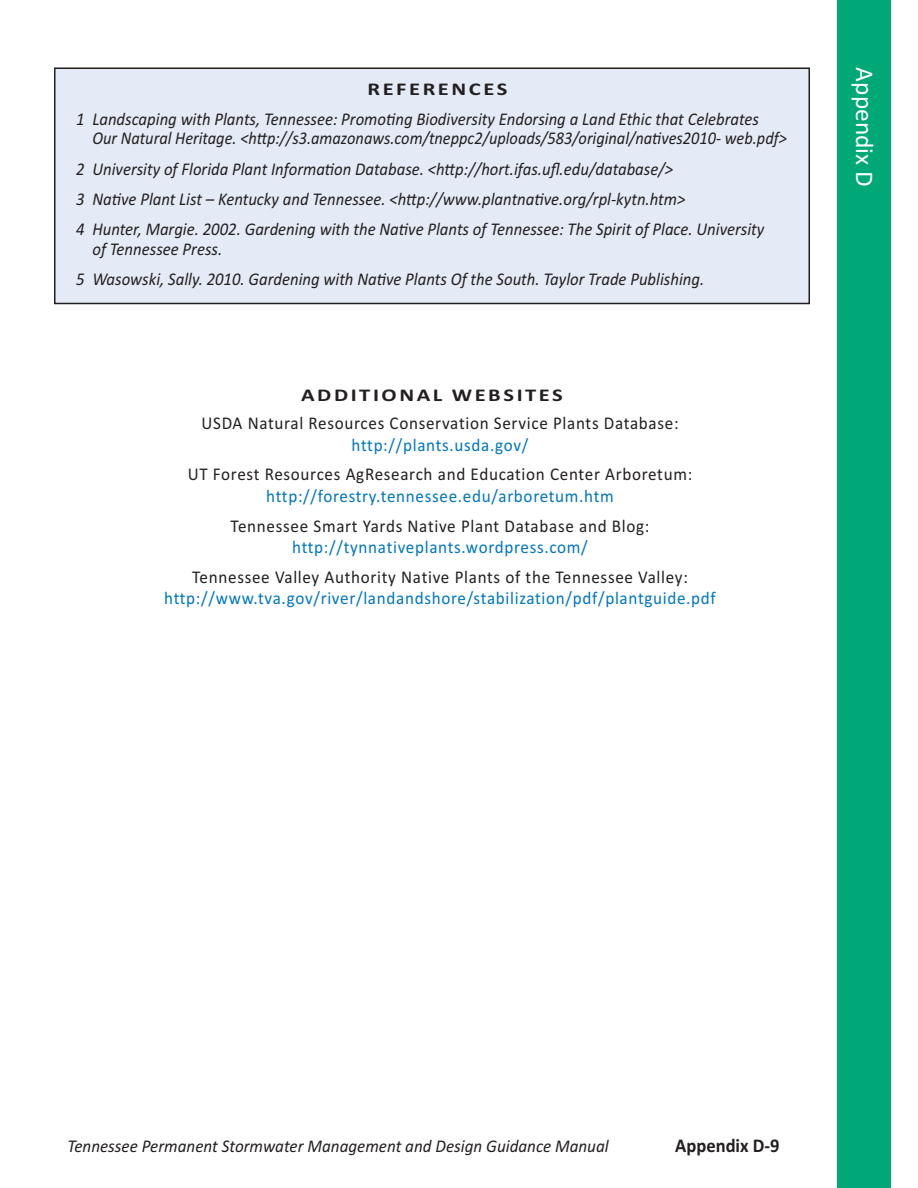
<style>
.page{position:relative;width:918px;height:1188px;background:#fff}
.page>*{position:absolute;margin:0;border:0;box-sizing:border-box;transform-origin:0 0}
.t1{font:25.5px "Calibri";color:#fff}
.t2{font:700 19.5px "Calibri";color:#231f20;scale:.95 1}
.t3{font:italic 18px/30.3px "Calibri";color:#231f20;scale:.93 1}
.t4{font:18px "Calibri";letter-spacing:.04em;color:#231f20;scale:.95 1}
.t5{font:18px "Calibri";letter-spacing:.04em;color:#0076be;scale:.95 1}
.t6{font:italic 18px "Calibri";color:#231f20;scale:.95 1}
.t7{font:700 18px "Calibri";letter-spacing:.115em;color:#231f20;scale:1.25 1}
</style>
<div class="page">
<div style="left:837px;top:0;width:54px;height:1188px;background:#00a777"></div>
<div style="left:55px;top:68px;width:754px;height:236px;background:#e4ebf6"></div>
<div style="left:54px;top:68px;width:756px;height:236px;border:2px solid #231f20"></div>
<p class="t7" style="left:367px;top:78px;width:113px">REFERENCES</p>
<p class="t3" style="left:92px;top:109px;width:748px;line-height:19.5px;text-indent:-16px">1 Landscaping with Plants, Tennessee: Promoting Biodiversity Endorsing a Land Ethic that Celebrates<br>Our Natural Heritage. &lt;http://s3.amazonaws.com/tneppc2/uploads/583/original/natives2010- web.pdf&gt;</p>
<p class="t3" style="left:76px;top:153px;width:741px">2 University of Florida Plant Information Database. &lt;http://hort.ifas.ufl.edu/database/&gt;<br>3 Native Plant List – Kentucky and Tennessee. &lt;http://www.plantnative.org/rpl-kytn.htm&gt;<br>4 Hunter, Margie. 2002. Gardening with the Native Plants of Tennessee: The Spirit of Place. University</p>
<p class="t3" style="left:76px;top:233px;width:677px;text-indent:16px">of Tennessee Press.<br>5 Wasowski, Sally. 2010. Gardening with Native Plants Of the South. Taylor Trade Publishing.</p>
<p class="t7" style="left:301px;top:385px;width:211px">ADDITIONAL WEBSITES</p>
<p class="t4" style="left:201px;top:412px;width:504px">USDA Natural Resources Conservation Service Plants Database:</p>
<p class="t5" style="left:352px;top:434px;width:188px">http://plants.usda.gov/</p>
<p class="t4" style="left:188px;top:464px;width:533px">UT Forest Resources AgResearch and Education Center Arboretum:</p>
<p class="t5" style="left:266px;top:485px;width:367px">http://forestry.tennessee.edu/arboretum.htm</p>
<p class="t4" style="left:231px;top:515px;width:442px">Tennessee Smart Yards Native Plant Database and Blog:</p>
<p class="t5" style="left:292px;top:536px;width:313px">http://tynnativeplants.wordpress.com/</p>
<p class="t4" style="left:192px;top:566px;width:523px">Tennessee Valley Authority Native Plants of the Tennessee Valley:</p>
<p class="t5" style="left:164px;top:588px;width:582px">http://www.tva.gov/river/landandshore/stabilization/pdf/plantguide.pdf</p>
<h1 class="t1" style="left:880px;top:67px;width:121px;rotate:90deg">Appendix D</h1>
<p class="t6" style="left:68px;top:1136px;width:571px">Tennessee Permanent Stormwater Management and Design Guidance Manual</p>
<p class="t2" style="left:675px;top:1134px;width:111px">Appendix D-9</p>
</div>
